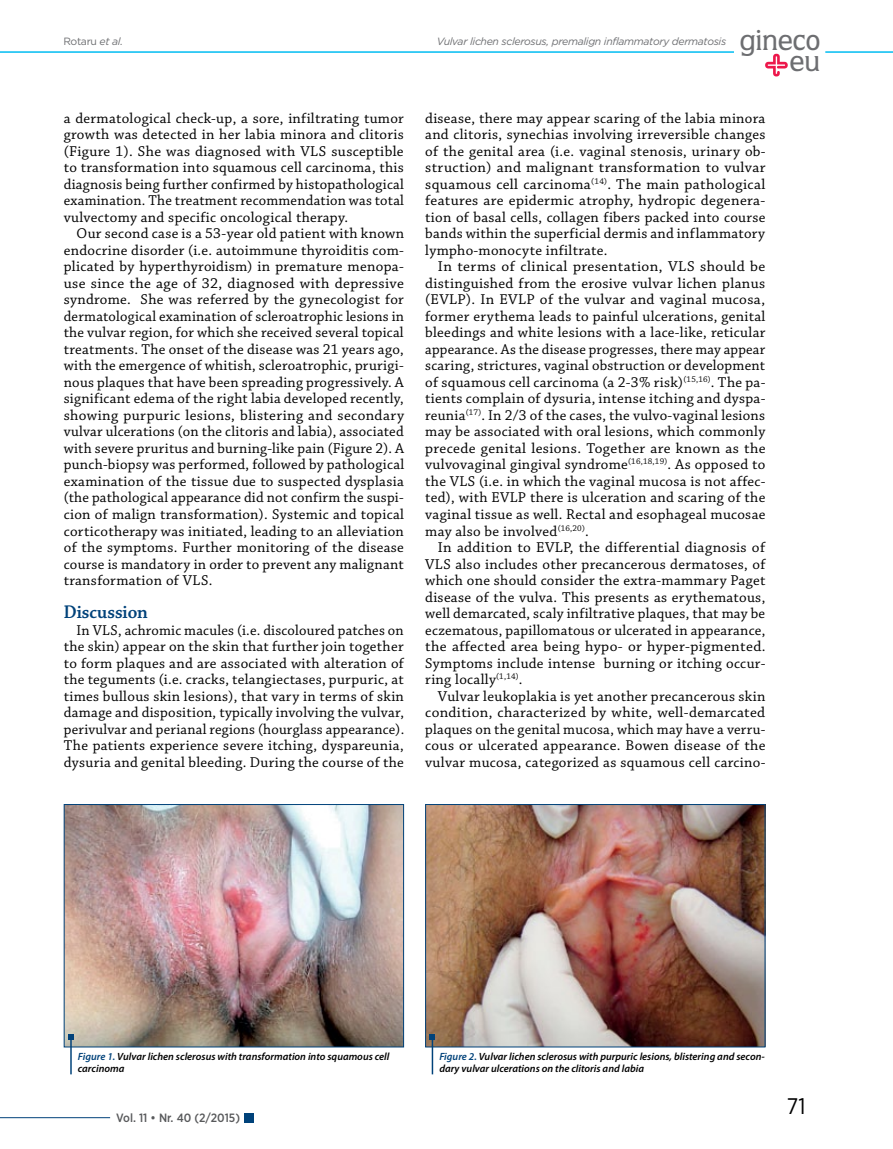
<style>
.page{position:relative;width:893px;height:1149px;background:#fff}
.page>*{position:absolute;margin:0;border:0;box-sizing:border-box;transform-origin:0 0}
.t1{font:500 29.1px/20.9px "Quorum Std";color:#6d6e71;text-align:right}
.t2{font:22.5px "Gotham Narrow";color:#000}
.t3{font:19.5px "Chaparral Pro Semibold Subh";color:#00427a}
.t4{font:15px/16.5px "Chaparral Pro";letter-spacing:.02em;color:#000;text-align:justify}
.t5{font:500 12px "Gotham Narrow";color:#58595b}
.t6{font:italic 600 10.5px/12px "Myriad Pro";color:#000}
.t7{font:italic 10.5px "Gotham";letter-spacing:-.03em;color:#6d6e71}
.t8{font:10.5px "Gotham";letter-spacing:-.03em;color:#6d6e71}
.s1{font-style:italic}
.s2{color:#00427a}
</style>
<div class="page">
<hr style="left:0;top:1116px;width:110px;height:1px;background:#00427a">
<hr style="left:0;top:51px;width:734px;height:2px;background:#00bdf2">
<hr style="left:825px;top:51px;width:68px;height:2px;background:#00bdf2">
<div style="left:245px;top:1112px;width:9px;height:9px;background:#00427a"></div>
<svg style="left:765px;top:54px;width:23px;height:22px"></svg>
<img style="left:427px;top:805px;width:336px;height:239px">
<div style="left:425px;top:803px;width:340px;height:243px;border:1px solid #00427a"></div>
<img style="left:66px;top:805px;width:336px;height:239px">
<div style="left:64px;top:803px;width:340px;height:243px;border:1px solid #00427a"></div>
<hr style="left:70px;top:1036px;width:2px;height:37px;background:#00427a">
<svg style="left:68px;top:1034px;width:6px;height:5px"></svg>
<hr style="left:432px;top:1036px;width:1px;height:37px;background:#00427a">
<svg style="left:429px;top:1034px;width:6px;height:5px"></svg>
<p class="t8" style="left:63px;top:34px;width:61px">Rotaru <span class="s1">et al.</span></p>
<p class="t7" style="left:437px;top:34px;width:291px">Vulvar lichen sclerosus, premalign inflammatory dermatosis</p>
<h1 class="t1" style="left:739px;top:30px;width:82px">gineco eu</h1>
<p class="t4" style="left:64px;top:110px;width:342px">a dermatological check-up, a sore, infiltrating tumor growth was detected in her labia minora and clitoris (Figure 1). She was diagnosed with VLS susceptible to transformation into squamous cell carcinoma, this diagnosis being further confirmed by histopathological examination. The treatment recommendation was total vulvectomy and specific oncological therapy.</p>
<p class="t4" style="left:64px;top:226px;width:342px;text-indent:13px">Our second case is a 53-year old patient with known endocrine disorder (i.e. autoimmune thyroiditis com&shy;plicated by hyperthyroidism) in premature menopa&shy;use since the age of 32, diagnosed with depressive syndrome. She was referred by the gynecologist for dermatological examination of scleroatrophic lesions in the vulvar region, for which she received several topical treatments. The onset of the disease was 21 years ago, with the emergence of whitish, scleroatrophic, prurigi&shy;nous plaques that have been spreading progressively. A significant edema of the right labia developed recently, showing purpuric lesions, blistering and secondary vulvar ulcerations (on the clitoris and labia), associated with severe pruritus and burning-like pain (Figure 2). A punch-biopsy was performed, followed by pathological examination of the tissue due to suspected dysplasia (the pathological appearance did not confirm the suspi&shy;cion of malign transformation). Systemic and topical corticotherapy was initiated, leading to an alleviation of the symptoms. Further monitoring of the disease course is mandatory in order to prevent any malignant transformation of VLS.</p>
<h3 class="t3" style="left:64px;top:601px;width:86px">Discussion</h3>
<p class="t4" style="left:64px;top:622px;width:342px;text-indent:13px">In VLS, achromic macules (i.e. discoloured patches on the skin) appear on the skin that further join together to form plaques and are associated with alteration of the teguments (i.e. cracks, telangiectases, purpuric, at times bullous skin lesions), that vary in terms of skin damage and disposition, typically involving the vulvar, perivulvar and perianal regions (hourglass appearance).<br>The patients experience severe itching, dyspareunia, dysuria and genital bleeding. During the course of the</p>
<p class="t4" style="left:425px;top:110px;width:342px">disease, there may appear scaring of the labia minora and clitoris, synechias involving irreversible changes of the genital area (i.e. vaginal stenosis, urinary ob&shy;struction) and malignant transformation to vulvar squamous cell carcinoma<sup>(14)</sup>. The main pathological features are epidermic atrophy, hydropic degenera&shy;tion of basal cells, collagen fibers packed into course bands within the superficial dermis and inflammatory lympho-monocyte infiltrate.</p>
<p class="t4" style="left:425px;top:259px;width:342px;text-indent:13px">In terms of clinical presentation, VLS should be distinguished from the erosive vulvar lichen planus (EVLP). In EVLP of the vulvar and vaginal mucosa, former erythema leads to painful ulcerations, genital bleedings and white lesions with a lace-like, reticular appearance. As the disease progresses, there may appear scaring, strictures, vaginal obstruction or development of squamous cell carcinoma (a 2-3% risk)<sup>(15,16)</sup>. The pa&shy;tients complain of dysuria, intense itching and dyspa&shy;reunia<sup>(17)</sup>. In 2/3 of the cases, the vulvo-vaginal lesions may be associated with oral lesions, which commonly precede genital lesions. Together are known as the vulvovaginal gingival syndrome<sup>(16,18,19)</sup>. As opposed to the VLS (i.e. in which the vaginal mucosa is not affec&shy;ted), with EVLP there is ulceration and scaring of the vaginal tissue as well. Rectal and esophageal mucosae may also be involved<sup>(16,20)</sup>.</p>
<p class="t4" style="left:425px;top:539px;width:342px;text-indent:13px">In addition to EVLP, the differential diagnosis of VLS also includes other precancerous dermatoses, of which one should consider the extra-mammary Paget disease of the vulva. This presents as erythematous, well demarcated, scaly infiltrative plaques, that may be eczematous, papillomatous or ulcerated in appearance, the affected area being hypo- or hyper-pigmented.<br>Symptoms include intense burning or itching occur&shy;ring locally<sup>(1,14)</sup>.</p>
<p class="t4" style="left:425px;top:688px;width:342px;text-indent:13px">Vulvar leukoplakia is yet another precancerous skin condition, characterized by white, well-demarcated plaques on the genital mucosa, which may have a verru&shy;cous or ulcerated appearance. Bowen disease of the vulvar mucosa, categorized as squamous cell carcino-</p>
<p class="t6" style="left:78px;top:1049px;width:313px"><span class="s2">Figure 1.</span> Vulvar lichen sclerosus with transformation into squamous cell carcinoma</p>
<p class="t6" style="left:439px;top:1049px;width:327px"><span class="s2">Figure 2.</span> Vulvar lichen sclerosus with purpuric lesions, blistering and secon&shy;dary vulvar ulcerations on the clitoris and labia</p>
<p class="t5" style="left:116px;top:1109px;width:125px">Vol. 11 • Nr. 40 (2/2015)</p>
<h2 class="t2" style="left:787px;top:1091px;width:20px">71</h2>
</div>
